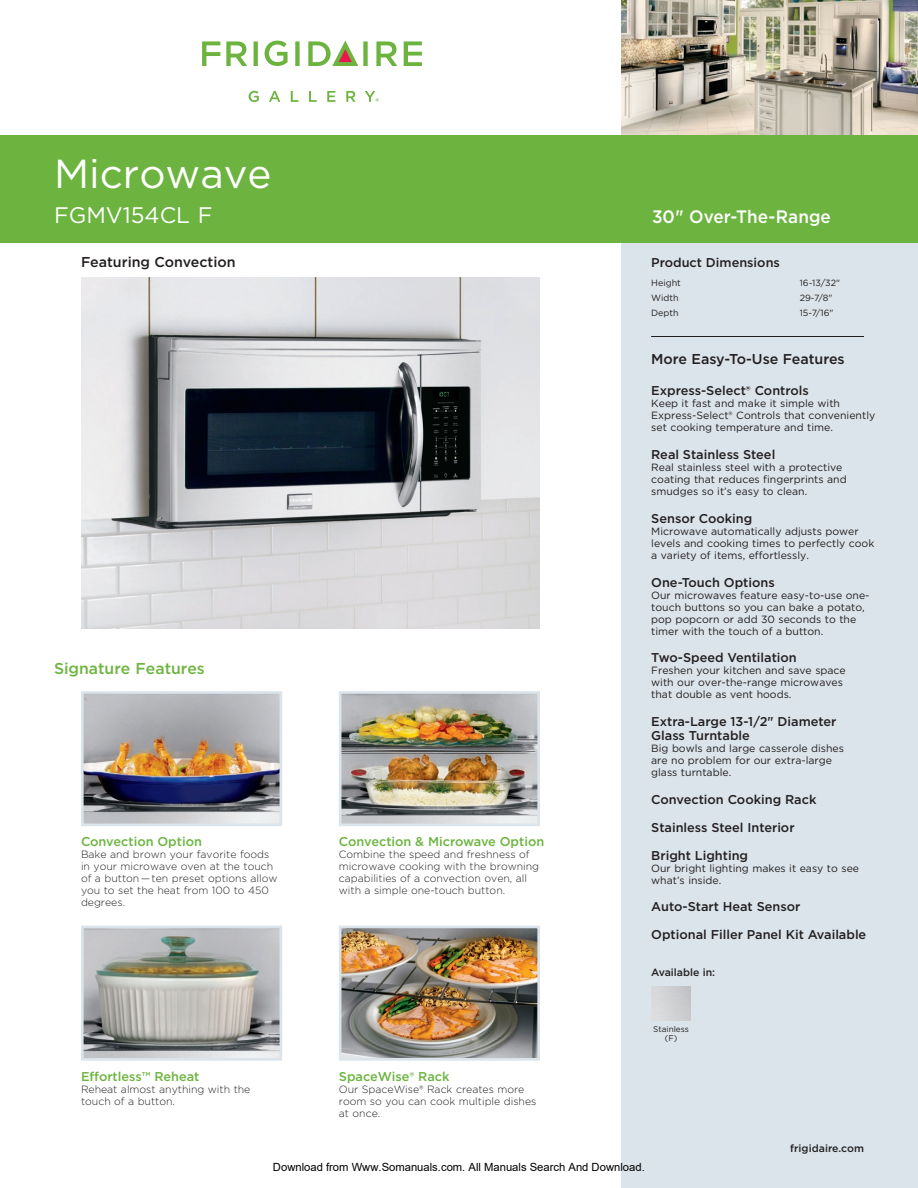
<style>
.page{position:relative;width:918px;height:1188px;background:#fff}
.page>*{position:absolute;margin:0;border:0;box-sizing:border-box;transform-origin:0 0}
.t1{font:40.5px "Gotham";color:#fff}
.t2{font:22.5px "Gotham";color:#fff}
.t3{font:500 18px "Gotham";color:#fff;scale:.95 1}
.t4{font:500 15.75px "Gotham";color:#6cb43f}
.t5{font:500 14.25px "Gotham";color:#231f20}
.t6{font:500 12.75px/27.8px "Gotham";color:#231f20}
.t7{font:500 12.75px "Gotham";color:#6cb43f}
.t8{font:11.25px "Arial";color:#000}
.t9{font:10.5px/12px "Gotham";color:#231f20}
.t10{font:300 10.5px/12px "Gotham";color:#231f20}
.t11{font:500 10.5px "Gotham";color:#231f20}
.t12{font:9px "Gotham";color:#231f20}
.t13{font:8.25px/9px "Gotham";color:#231f20;text-align:center}
</style>
<div class="page">
<div style="left:621px;top:0;width:297px;height:1188px;background:#dbe4ea"></div>
<hr style="left:651px;top:336px;width:213px;height:1px;background:#231f20">
<img style="left:621px;top:0;width:297px;height:135px">
<div style="left:0;top:135px;width:918px;height:108px;background:#6cb43f"></div>
<img style="left:81px;top:277px;width:459px;height:351px">
<svg style="left:249px;top:91px;width:10px;height:11px"></svg>
<svg style="left:269px;top:91px;width:11px;height:11px"></svg>
<svg style="left:291px;top:91px;width:7px;height:11px"></svg>
<svg style="left:309px;top:91px;width:8px;height:11px"></svg>
<svg style="left:327px;top:91px;width:8px;height:11px"></svg>
<svg style="left:346px;top:91px;width:10px;height:11px"></svg>
<svg style="left:265px;top:41px;width:23px;height:25px"></svg>
<svg style="left:404px;top:41px;width:18px;height:25px"></svg>
<svg style="left:202px;top:41px;width:18px;height:25px"></svg>
<svg style="left:226px;top:41px;width:21px;height:25px"></svg>
<svg style="left:254px;top:41px;width:4px;height:25px"></svg>
<svg style="left:295px;top:41px;width:5px;height:25px"></svg>
<svg style="left:376px;top:41px;width:21px;height:25px"></svg>
<svg style="left:308px;top:40px;width:60px;height:26px"></svg>
<svg style="left:365px;top:91px;width:14px;height:11px"></svg>
<img style="left:343px;top:930px;width:193px;height:127px">
<div style="left:339px;top:926px;width:201px;height:135px;border:3px solid #dbe4ea"></div>
<img style="left:343px;top:695px;width:193px;height:127px">
<div style="left:339px;top:691px;width:201px;height:135px;border:3px solid #dbe4ea"></div>
<img style="left:85px;top:695px;width:193px;height:127px">
<div style="left:81px;top:691px;width:201px;height:135px;border:3px solid #dbe4ea"></div>
<img style="left:85px;top:930px;width:193px;height:127px">
<div style="left:81px;top:926px;width:201px;height:135px;border:3px solid #dbe4ea"></div>
<h1 class="t1" style="left:54px;top:147px;width:219px">Microwave</h1>
<h2 class="t2" style="left:54px;top:201px;width:160px">FGMV154CL F</h2>
<h3 class="t5" style="left:81px;top:252px;width:156px">Featuring Convection</h3>
<h3 class="t4" style="left:54px;top:658px;width:152px">Signature Features</h3>
<p class="t7" style="left:81px;top:833px;width:123px">Convection Option</p>
<p class="t10" style="left:81px;top:848px;width:198px">Bake and brown your favorite foods in your microwave oven at the touch of a button — ten preset options allow you to set the heat from 100 to 450 degrees.</p>
<p class="t7" style="left:339px;top:833px;width:207px">Convection &amp; Microwave Option</p>
<p class="t10" style="left:339px;top:848px;width:202px">Combine the speed and freshness of microwave cooking with the browning capabilities of a convection oven, all with a simple one-touch button.</p>
<p class="t7" style="left:81px;top:1068px;width:120px">Effortless™ Reheat</p>
<p class="t10" style="left:81px;top:1083px;width:171px">Reheat almost anything with the touch of a button.</p>
<p class="t7" style="left:339px;top:1068px;width:112px">SpaceWise® Rack</p>
<p class="t10" style="left:339px;top:1083px;width:199px">Our SpaceWise® Rack creates more room so you can cook multiple dishes at once.</p>
<h3 class="t3" style="left:652px;top:205px;width:190px">30" Over-The-Range</h3>
<p class="t6" style="left:651px;top:249px;width:130px">Product Dimensions</p>
<p class="t12" style="left:651px;top:277px;width:31px">Height</p>
<p class="t12" style="left:800px;top:277px;width:42px">16-13/32"</p>
<p class="t12" style="left:651px;top:292px;width:29px">Width</p>
<p class="t12" style="left:800px;top:292px;width:34px">29-7/8"</p>
<p class="t12" style="left:651px;top:307px;width:29px">Depth</p>
<p class="t12" style="left:800px;top:307px;width:35px">15-7/16"</p>
<h3 class="t5" style="left:651px;top:349px;width:195px">More Easy-To-Use Features</h3>
<p class="t6" style="left:651px;top:377px;width:159px">Express-Select® Controls</p>
<p class="t9" style="left:651px;top:397px;width:226px">Keep it fast and make it simple with<br>Express-Select® Controls that conveniently set cooking temperature and time.</p>
<p class="t6" style="left:651px;top:441px;width:126px">Real Stainless Steel</p>
<p class="t9" style="left:651px;top:461px;width:197px">Real stainless steel with a protective coating that reduces fingerprints and smudges so it’s easy to clean.</p>
<p class="t6" style="left:651px;top:504px;width:103px">Sensor Cooking</p>
<p class="t9" style="left:651px;top:525px;width:225px">Microwave automatically adjusts power levels and cooking times to perfectly cook a variety of items, effortlessly.</p>
<p class="t6" style="left:651px;top:568px;width:125px">One-Touch Options</p>
<p class="t9" style="left:651px;top:589px;width:220px">Our microwaves feature easy-to-use one&shy;touch buttons so you can bake a potato, pop popcorn or add 30 seconds to the timer with the touch of a button.</p>
<p class="t6" style="left:651px;top:644px;width:147px">Two-Speed Ventilation</p>
<p class="t9" style="left:651px;top:664px;width:196px">Freshen your kitchen and save space with our over-the-range microwaves that double as vent hoods.</p>
<p class="t6" style="left:651px;top:714px;width:187px;line-height:14.2px">Extra-Large 13-1/2" Diameter<br>Glass Turntable</p>
<p class="t9" style="left:651px;top:742px;width:194px">Big bowls and large casserole dishes are no problem for our extra-large glass turntable.</p>
<p class="t6" style="left:651px;top:786px;width:167px">Convection Cooking Rack<br>Stainless Steel Interior<br>Bright Lighting</p>
<p class="t9" style="left:651px;top:862px;width:209px">Our bright lighting makes it easy to see what’s inside.</p>
<p class="t6" style="left:651px;top:893px;width:217px">Auto-Start Heat Sensor<br>Optional Filler Panel Kit Available</p>
<p class="t11" style="left:651px;top:965px;width:65px">Available in:</p>
<p class="t13" style="left:653px;top:1024px;width:37px">Stainless (F)</p>
<p class="t11" style="left:790px;top:1141px;width:75px">frigidaire.com</p>
<p class="t8" style="left:273px;top:1160px;width:373px">Download from Www.Somanuals.com. All Manuals Search And Download.</p>
</div>
